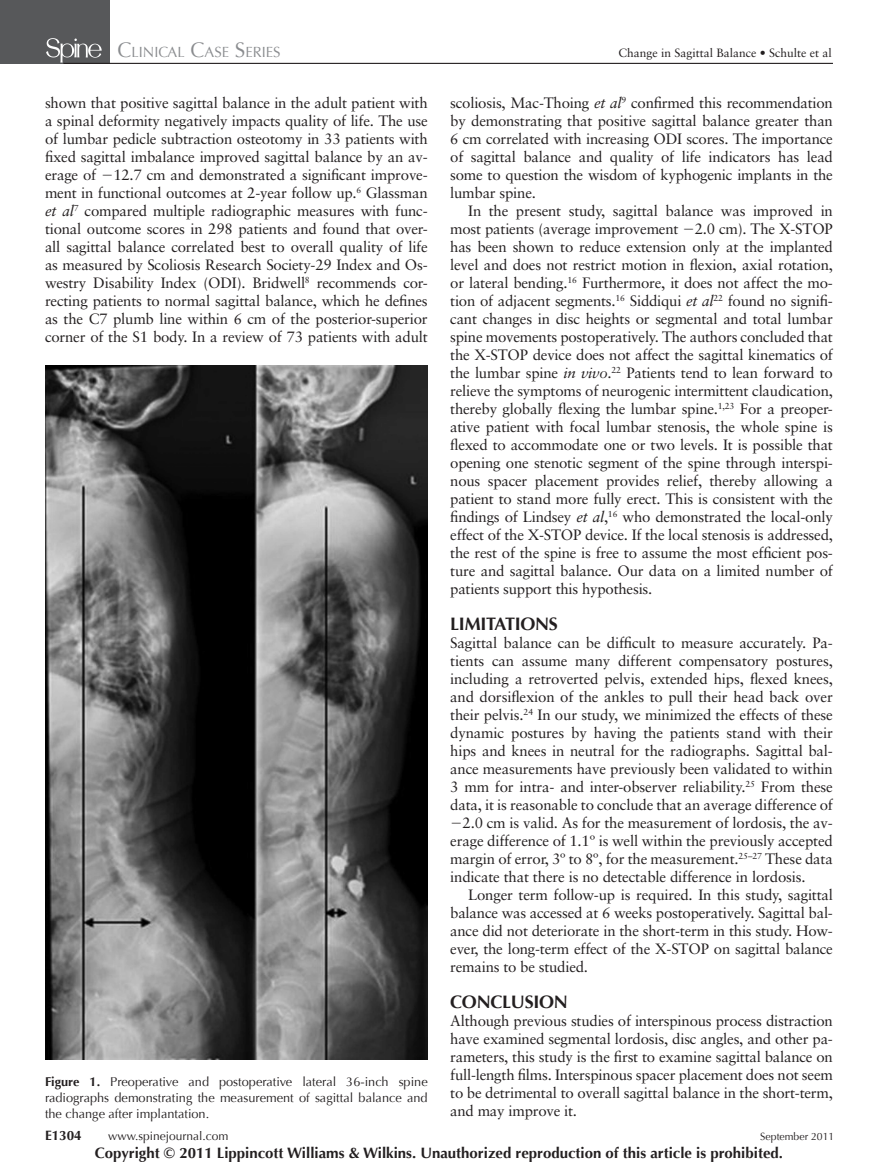
<style>
.page{position:relative;width:878px;height:1175px;background:#fff}
.page>*{position:absolute;margin:0;border:0;box-sizing:border-box;transform-origin:0 0}
.t1{font:700 18px "Optima";letter-spacing:-.015em;color:#231f20}
.t2{font:15px/18px "Sabon";letter-spacing:-.015em;color:#231f20;text-align:justify}
.t3{font:700 15px "Optima";color:#231f20}
.t4{font:14.7px "Optima";color:#8a8c8f}
.t5{font:700 13.5px "Optima";color:#231f20}
.t6{font:12.75px/15.8px "Optima";color:#231f20;text-align:justify}
.t7{font:12px "Sabon";color:#231f20}
.t8{font:12px "Optima";color:#231f20}
.t9{font:10.5px "Optima";color:#231f20}
.s1{font-size:21px}
.s2{font-style:italic}
.s3{font-weight:700}
</style>
<div class="page">
<div style="left:0;top:0;width:110px;height:64px;background:#57585a"></div>
<img style="left:46px;top:38px;width:57px;height:25px">
<hr style="left:63px;top:63px;width:769px;height:1px;background:#231f20">
<hr style="left:877px;top:0;width:1px;height:64px;background:#57585a">
<img style="left:45px;top:365px;width:383px;height:694px">
<p class="t4" style="left:117px;top:43px;width:165px"><span class="s1">C</span>LINICAL <span class="s1">C</span>ASE <span class="s1">S</span>ERIES</p>
<p class="t7" style="left:618px;top:47px;width:215px">Change in Sagittal Balance • Schulte et al</p>
<p class="t2" style="left:45px;top:95px;width:384px">shown that positive sagittal balance in the adult patient with a spinal deformity negatively impacts quality of life. The use of lumbar pedicle subtraction osteotomy in 33 patients with fixed sagittal imbalance improved sagittal balance by an av&shy;erage of −12.7 cm and demonstrated a significant improve&shy;ment in functional outcomes at 2-year follow up. <sup>6</sup> Glassman <span class="s2">et al</span><sup>7</sup> compared multiple radiographic measures with func&shy;tional outcome scores in 298 patients and found that over&shy;all sagittal balance correlated best to overall quality of life as measured by Scoliosis Research Society-29 Index and Os&shy;westry Disability Index (ODI). Bridwell <sup>8</sup> recommends cor&shy;recting patients to normal sagittal balance, which he defines as the C7 plumb line within 6 cm of the posterior-superior corner of the S1 body. In a review of 73 patients with adult</p>
<p class="t2" style="left:450px;top:95px;width:384px">scoliosis, Mac-Thoing <span class="s2">et al</span><sup>9</sup> confirmed this recommendation by demonstrating that positive sagittal balance greater than 6 cm correlated with increasing ODI scores. The importance of sagittal balance and quality of life indicators has lead some to question the wisdom of kyphogenic implants in the lumbar spine.</p>
<p class="t2" style="left:450px;top:203px;width:384px;text-indent:18px">In the present study, sagittal balance was improved in most patients (average improvement −2.0 cm). The X-STOP has been shown to reduce extension only at the implanted level and does not restrict motion in flexion, axial rotation, or lateral bending. <sup>16</sup> Furthermore, it does not affect the mo&shy;tion of adjacent segments. <sup>16</sup> Siddiqui <span class="s2">et al</span><sup>22</sup> found no signifi&shy;cant changes in disc heights or segmental and total lumbar spine movements postoperatively. The authors concluded that the X-STOP device does not affect the sagittal kinematics of the lumbar spine <span class="s2">in vivo</span>. <sup>22</sup> Patients tend to lean forward to relieve the symptoms of neurogenic intermittent claudication, thereby globally flexing the lumbar spine. <sup>1</sup> <sup>,23</sup> For a preoper&shy;ative patient with focal lumbar stenosis, the whole spine is flexed to accommodate one or two levels. It is possible that opening one stenotic segment of the spine through interspi&shy;nous spacer placement provides relief, thereby allowing a patient to stand more fully erect. This is consistent with the findings of Lindsey <span class="s2">et al</span>, <sup>16</sup> who demonstrated the local-only effect of the X-STOP device. If the local stenosis is addressed, the rest of the spine is free to assume the most efficient pos&shy;ture and sagittal balance. Our data on a limited number of patients support this hypothesis.</p>
<p class="t1" style="left:450px;top:613px;width:109px">LIMITATIONS</p>
<p class="t2" style="left:450px;top:635px;width:384px">Sagittal balance can be difficult to measure accurately. Pa&shy;tients can assume many different compensatory postures, including a retroverted pelvis, extended hips, flexed knees, and dorsiflexion of the ankles to pull their head back over their pelvis. <sup>24</sup> In our study, we minimized the effects of these dynamic postures by having the patients stand with their hips and knees in neutral for the radiographs. Sagittal bal&shy;ance measurements have previously been validated to within 3 mm for intra- and inter-observer reliability. <sup>25</sup> From these data, it is reasonable to conclude that an average difference of −2.0 cm is valid. As for the measurement of lordosis, the av&shy;erage difference of 1.1º is well within the previously accepted margin of error, 3º to 8º, for the measurement. <sup>25</sup> <sup>–27</sup> These data indicate that there is no detectable difference in lordosis.</p>
<p class="t2" style="left:450px;top:887px;width:384px;text-indent:18px">Longer term follow-up is required. In this study, sagittal balance was accessed at 6 weeks postoperatively. Sagittal bal&shy;ance did not deteriorate in the short-term in this study. How&shy;ever, the long-term effect of the X-STOP on sagittal balance remains to be studied.</p>
<p class="t1" style="left:450px;top:991px;width:119px">CONCLUSION</p>
<p class="t2" style="left:450px;top:1013px;width:384px">Although previous studies of interspinous process distraction have examined segmental lordosis, disc angles, and other pa&shy;rameters, this study is the first to examine sagittal balance on full-length films. Interspinous spacer placement does not seem to be detrimental to overall sagittal balance in the short-term, and may improve it.</p>
<p class="t6" style="left:45px;top:1074px;width:384px"><span class="s3">Figure 1.</span> Preoperative and postoperative lateral 36-inch spine radiographs demonstrating the measurement of sagittal balance and the change after implantation.</p>
<p class="t3" style="left:95px;top:1144px;width:689px">Copyright © 2011 Lippincott Williams &amp; Wilkins. Unauthorized reproduction of this article is prohibited.</p>
<p class="t5" style="left:45px;top:1127px;width:38px">E1304</p>
<p class="t8" style="left:108px;top:1128px;width:122px">www.spinejournal.com</p>
<p class="t9" style="left:760px;top:1130px;width:76px">September 2011</p>
</div>
